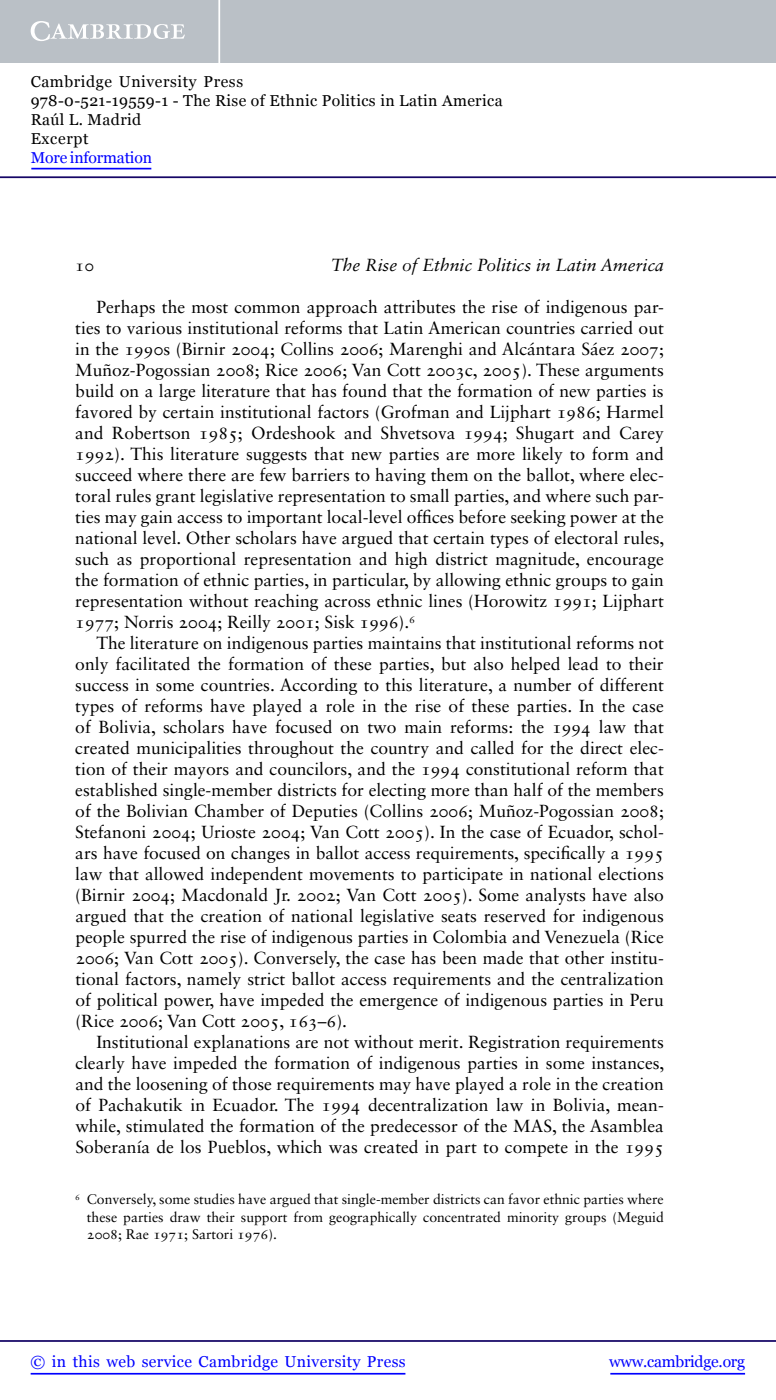
<style>
.page{position:relative;width:776px;height:1400px;background:#fff}
.page>*{position:absolute;margin:0;border:0;box-sizing:border-box;transform-origin:0 0}
.t1{font:17.5px "Sabon LT Std";color:#000}
.t2{font:italic 17.5px "Sabon LT Std";color:#000}
.t3{font:16.62px "Sabon LT Std";color:#000}
.t4{font:15.75px/18.9px "Georgia";letter-spacing:.025em;color:#000}
.t5{font:15.75px "Georgia";letter-spacing:.025em;color:#00f}
.t6{font:15.75px "Georgia";letter-spacing:-.015em;color:#00f}
.t7{font:15.75px "Georgia";letter-spacing:-.01em;color:#00f}
.t8{font:14px/17.5px "Sabon LT Std";color:#000;text-align:justify}
</style>
<div class="page">
<div style="left:0;top:0;width:775px;height:63px;background:#bac0c6"></div>
<svg style="left:31px;top:21px;width:154px;height:20px"></svg>
<hr style="left:218px;top:0;width:2px;height:63px;background:#fff">
<hr style="left:0;top:176px;width:775px;height:2px;background:#150666">
<hr style="left:610px;top:1373px;width:134px;height:2px;background:#00f">
<hr style="left:0;top:1340px;width:775px;height:2px;background:#150666">
<hr style="left:31px;top:1373px;width:374px;height:2px;background:#00f">
<hr style="left:31px;top:168px;width:120px;height:1px;background:#00f">
<p class="t4" style="left:31px;top:72px;width:473px">Cambridge University Press<br>978-0-521-19559-1 - The Rise of Ethnic Politics in Latin America<br>Raúl L. Madrid<br>Excerpt</p>
<p class="t7" style="left:31px;top:148px;width:123px">More information</p>
<p class="t3" style="left:75px;top:255px;width:20px">10</p>
<p class="t2" style="left:331px;top:255px;width:334px">The Rise of Ethnic Politics in Latin America</p>
<p class="t1" style="left:96px;top:297px;width:568px">Perhaps the most common approach attributes the rise of indigenous par-</p>
<p class="t1" style="left:75px;top:318px;width:590px">ties to various institutional reforms that Latin American countries carried out</p>
<p class="t1" style="left:75px;top:339px;width:589px">in the 1990s (Birnir 2004; Collins 2006; Marenghi and Alcántara Sáez 2007;</p>
<p class="t1" style="left:75px;top:360px;width:590px">Muñoz-Pogossian 2008; Rice 2006; Van Cott 2003c, 2005). These arguments</p>
<p class="t1" style="left:75px;top:381px;width:589px">build on a large literature that has found that the formation of new parties is</p>
<p class="t1" style="left:75px;top:402px;width:589px">favored by certain institutional factors (Grofman and Lijphart 1986; Harmel</p>
<p class="t1" style="left:75px;top:423px;width:589px">and Robertson 1985; Ordeshook and Shvetsova 1994; Shugart and Carey</p>
<p class="t1" style="left:75px;top:444px;width:590px">1992). This literature suggests that new parties are more likely to form and</p>
<p class="t1" style="left:75px;top:465px;width:590px">succeed where there are few barriers to having them on the ballot, where elec-</p>
<p class="t1" style="left:75px;top:486px;width:589px">toral rules grant legislative representation to small parties, and where such par-</p>
<p class="t1" style="left:75px;top:507px;width:589px">ties may gain access to important local-level offices before seeking power at the</p>
<p class="t1" style="left:75px;top:528px;width:590px">national level. Other scholars have argued that certain types of electoral rules,</p>
<p class="t1" style="left:75px;top:549px;width:589px">such as proportional representation and high district magnitude, encourage</p>
<p class="t1" style="left:75px;top:570px;width:590px">the formation of ethnic parties, in particular, by allowing ethnic groups to gain</p>
<p class="t1" style="left:75px;top:591px;width:589px">representation without reaching across ethnic lines (Horowitz 1991; Lijphart</p>
<p class="t1" style="left:75px;top:612px;width:341px">1977; Norris 2004; Reilly 2001; Sisk 1996).<sup>6</sup></p>
<p class="t1" style="left:96px;top:633px;width:569px">The literature on indigenous parties maintains that institutional reforms not</p>
<p class="t1" style="left:75px;top:654px;width:589px">only facilitated the formation of these parties, but also helped lead to their</p>
<p class="t1" style="left:75px;top:675px;width:590px">success in some countries. According to this literature, a number of different</p>
<p class="t1" style="left:75px;top:696px;width:589px">types of reforms have played a role in the rise of these parties. In the case</p>
<p class="t1" style="left:75px;top:717px;width:590px">of Bolivia, scholars have focused on two main reforms: the 1994 law that</p>
<p class="t1" style="left:75px;top:738px;width:589px">created municipalities throughout the country and called for the direct elec-</p>
<p class="t1" style="left:75px;top:759px;width:589px">tion of their mayors and councilors, and the 1994 constitutional reform that</p>
<p class="t1" style="left:75px;top:780px;width:590px">established single-member districts for electing more than half of the members</p>
<p class="t1" style="left:75px;top:801px;width:589px">of the Bolivian Chamber of Deputies (Collins 2006; Muñoz-Pogossian 2008;</p>
<p class="t1" style="left:75px;top:822px;width:589px">Stefanoni 2004; Urioste 2004; Van Cott 2005). In the case of Ecuador, schol-</p>
<p class="t1" style="left:75px;top:843px;width:589px">ars have focused on changes in ballot access requirements, specifically a 1995</p>
<p class="t1" style="left:75px;top:864px;width:589px">law that allowed independent movements to participate in national elections</p>
<p class="t1" style="left:75px;top:885px;width:590px">(Birnir 2004; Macdonald Jr. 2002; Van Cott 2005). Some analysts have also</p>
<p class="t1" style="left:75px;top:906px;width:589px">argued that the creation of national legislative seats reserved for indigenous</p>
<p class="t1" style="left:75px;top:927px;width:589px">people spurred the rise of indigenous parties in Colombia and Venezuela (Rice</p>
<p class="t1" style="left:75px;top:948px;width:589px">2006; Van Cott 2005). Conversely, the case has been made that other institu-</p>
<p class="t1" style="left:75px;top:969px;width:590px">tional factors, namely strict ballot access requirements and the centralization</p>
<p class="t1" style="left:75px;top:990px;width:589px">of political power, have impeded the emergence of indigenous parties in Peru</p>
<p class="t1" style="left:75px;top:1011px;width:273px">(Rice 2006; Van Cott 2005, 163–6).</p>
<p class="t1" style="left:96px;top:1032px;width:568px">Institutional explanations are not without merit. Registration requirements</p>
<p class="t1" style="left:75px;top:1053px;width:590px">clearly have impeded the formation of indigenous parties in some instances,</p>
<p class="t1" style="left:75px;top:1074px;width:589px">and the loosening of those requirements may have played a role in the creation</p>
<p class="t1" style="left:75px;top:1095px;width:589px">of Pachakutik in Ecuador. The 1994 decentralization law in Bolivia, mean-</p>
<p class="t1" style="left:75px;top:1116px;width:590px">while, stimulated the formation of the predecessor of the MAS, the Asamblea</p>
<p class="t1" style="left:75px;top:1137px;width:589px">Soberanía de los Pueblos, which was created in part to compete in the 1995</p>
<p class="t8" style="left:87px;top:1191px;width:578px;text-indent:-12px"><sup>6</sup> Conversely, some studies have argued that single-member districts can favor ethnic parties where these parties draw their support from geographically concentrated minority groups (Meguid 2008; Rae 1971; Sartori 1976).</p>
<p class="t5" style="left:31px;top:1352px;width:376px">© in this web service Cambridge University Press</p>
<p class="t6" style="left:608px;top:1352px;width:137px">www.cambridge.org</p>
</div>
